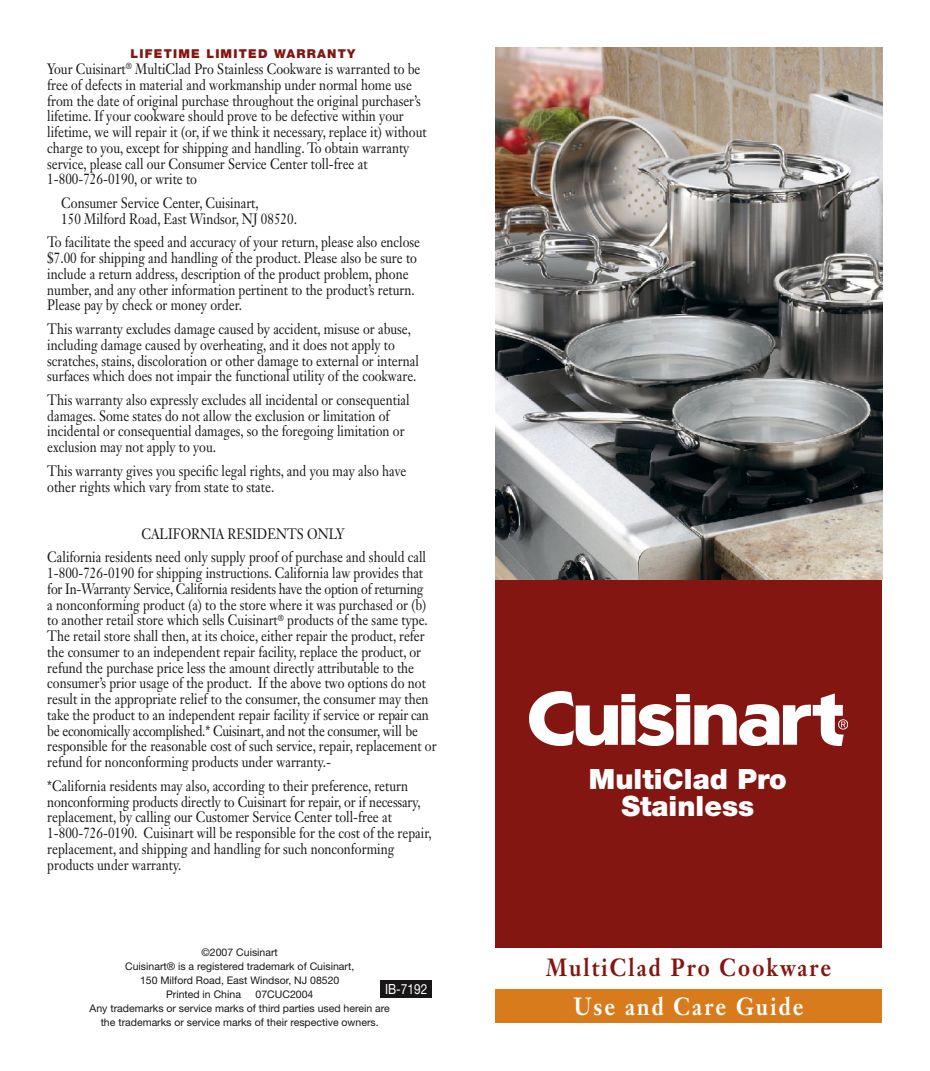
<style>
.page{position:relative;width:930px;height:1071px;background:#fff}
.page>*{position:absolute;margin:0;border:0;box-sizing:border-box;transform-origin:0 0}
.t1{font:900 28px/27.7px "Helvetica Neue LT Std";color:#fff;text-align:center}
.t2{font:700 24.5px "Janson Text LT Std";letter-spacing:.1em;color:#831611;scale:.85 1}
.t3{font:700 24.5px "Janson Text LT Std";letter-spacing:.1em;color:#fff;scale:.85 1}
.t4{font:14.88px/15.8px "Janson Text LT Std";color:#191617;scale:.85 1}
.t5{font:14px "Helvetica Neue LT Std";color:#fff;scale:.85 1}
.t6{font:900 12.25px "Helvetica Neue LT Std";letter-spacing:.1em;color:#831611}
.t7{font:10.5px "Helvetica Neue LT Std";color:#191617}
</style>
<div class="page">
<div style="left:380px;top:980px;width:52px;height:18px;background:#191617"></div>
<div style="left:495px;top:579px;width:387px;height:370px;background:#831611"></div>
<img style="left:529px;top:692px;width:317px;height:53px">
<img style="left:495px;top:47px;width:387px;height:532px">
<div style="left:495px;top:990px;width:386px;height:33px;background:#d87b1d"></div>
<div style="left:495px;top:948px;width:386px;height:37px;background:#fff"></div>
<p class="t6" style="left:131px;top:47px;width:226px">LIFETIME LIMITED WARRANTY</p>
<p class="t4" style="left:47px;top:61px;width:448px">Your Cuisinart<sup>®</sup> MultiClad Pro Stainless Cookware is warranted to be free of defects in material and workmanship under normal home use from the date of original purchase throughout the original purchaser’s lifetime. If your cookware should prove to be defective within your lifetime, we will repair it (or, if we think it necessary, replace it) without charge to you, except for shipping and handling. To obtain warranty service, please call our Consumer Service Center toll-free at 1-800-726-0190, or write to</p>
<p class="t4" style="left:61px;top:195px;width:279px">Consumer Service Center, Cuisinart,<br>150 Milford Road, East Windsor, NJ 08520.</p>
<p class="t4" style="left:47px;top:234px;width:440px">To facilitate the speed and accuracy of your return, please also enclose $7.00 for shipping and handling of the product. Please also be sure to include a return address, description of the product problem, phone number, and any other information pertinent to the product’s return.<br>Please pay by check or money order.</p>
<p class="t4" style="left:47px;top:321px;width:438px">This warranty excludes damage caused by accident, misuse or abuse, including damage caused by overheating, and it does not apply to scratches, stains, discoloration or other damage to external or internal surfaces which does not impair the functional utility of the cookware.</p>
<p class="t4" style="left:47px;top:392px;width:428px">This warranty also expressly excludes all incidental or consequential damages. Some states do not allow the exclusion or limitation of incidental or consequential damages, so the foregoing limitation or exclusion may not apply to you.</p>
<p class="t4" style="left:47px;top:463px;width:424px">This warranty gives you specific legal rights, and you may also have other rights which vary from state to state.</p>
<p class="t4" style="left:47px;top:522px;width:447px;line-height:23.6px;text-indent:94px">CALIFORNIA RESIDENTS ONLY<br>California residents need only supply proof of purchase and should call</p>
<p class="t4" style="left:47px;top:565px;width:459px">1-800-726-0190 for shipping instructions. California law provides that for In-Warranty Service, California residents have the option of returning<br>a nonconforming product (a) to the store where it was purchased or (b) to another retail store which sells Cuisinart<sup>®</sup> products of the same type.<br>The retail store shall then, at its choice, either repair the product, refer the consumer to an independent repair facility, replace the product, or refund the purchase price less the amount directly attributable to the consumer’s prior usage of the product. If the above two options do not result in the appropriate relief to the consumer, the consumer may then take the product to an independent repair facility if service or repair can be economically accomplished.* Cuisinart, and not the consumer, will be responsible for the reasonable cost of such service, repair, replacement or refund for nonconforming products under warranty.-</p>
<p class="t4" style="left:47px;top:778px;width:454px">*California residents may also, according to their preference, return nonconforming products directly to Cuisinart for repair, or if necessary, replacement, by calling our Customer Service Center toll-free at 1-800-726-0190. Cuisinart will be responsible for the cost of the repair, replacement, and shipping and handling for such nonconforming products under warranty.</p>
<p class="t7" style="left:201px;top:946px;width:78px">©2007 Cuisinart</p>
<p class="t7" style="left:125px;top:960px;width:230px">Cuisinart® is a registered trademark of Cuisinart,</p>
<p class="t7" style="left:140px;top:974px;width:201px">150 Milford Road, East Windsor, NJ 08520</p>
<p class="t7" style="left:166px;top:988px;width:76px">Printed in China</p>
<p class="t7" style="left:255px;top:988px;width:59px">07CUC2004</p>
<p class="t7" style="left:90px;top:1002px;width:301px">Any trademarks or service marks of third parties used herein are</p>
<p class="t7" style="left:101px;top:1016px;width:279px">the trademarks or service marks of their respective owners.</p>
<p class="t5" style="left:385px;top:980px;width:51px">IB-7192</p>
<h1 class="t1" style="left:589px;top:765px;width:199px">MULTICLAD PRO<br>STAINLESS</h1>
<h2 class="t2" style="left:546px;top:952px;width:337px">MultiClad Pro Cookware</h2>
<h2 class="t3" style="left:573px;top:991px;width:271px">Use and Care Guide</h2>
</div>
